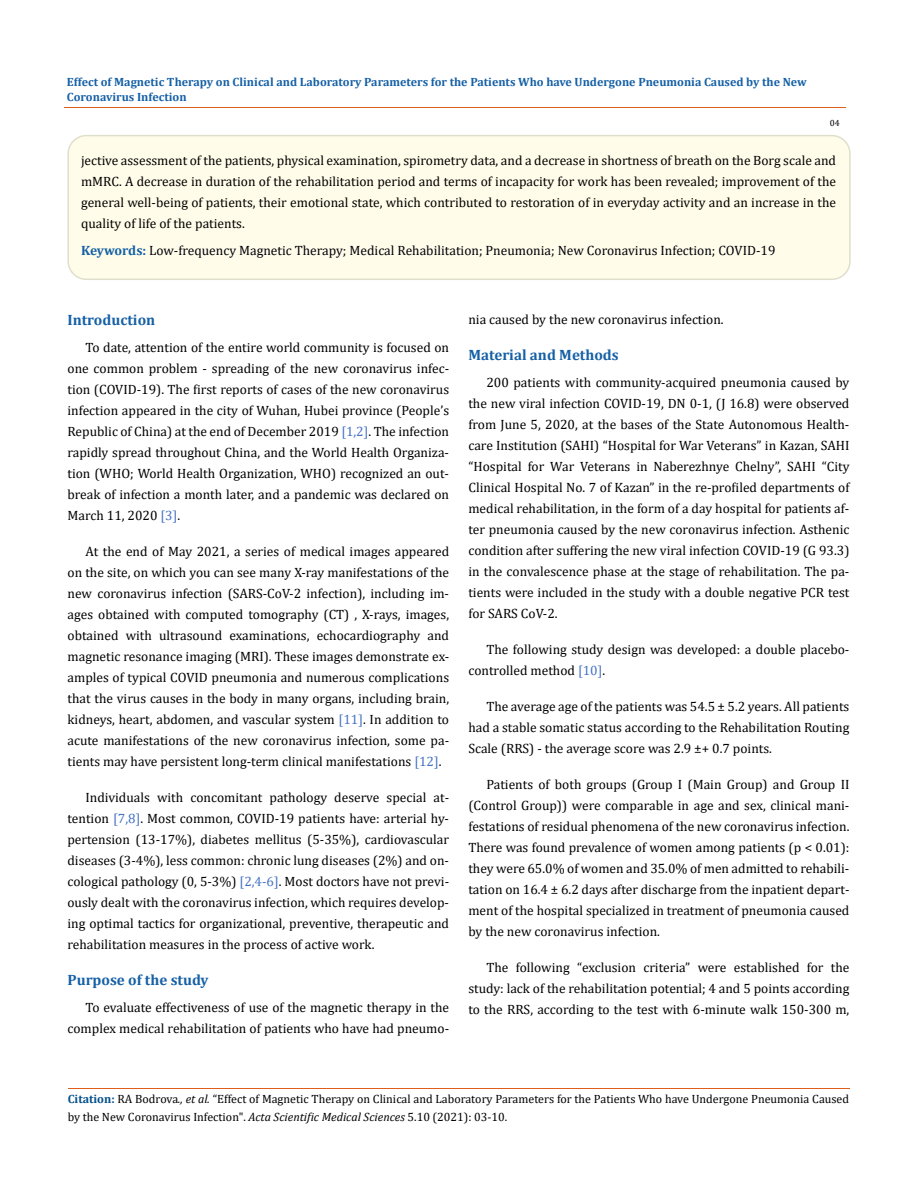
<style>
.page{position:relative;width:917px;height:1188px;background:#fff}
.page>*{position:absolute;margin:0;border:0;box-sizing:border-box;transform-origin:0 0}
.t1{font:700 15px "Cambria";color:#1560a6}
.t2{font:13.5px/21px "Cambria";color:#000;text-align:justify}
.t3{font:13.5px "Cambria";color:#00000a}
.t4{font:12px/18px "Cambria";color:#000}
.t5{font:700 12px/15px "Cambria";color:#1560a6}
.t6{font:9px "Cambria";color:#000}
.s1{font-weight:700;color:#1560a6}
.s2{color:#4472c4}
.s3{font-weight:700;color:#035089}
.s4{font-style:italic}
</style>
<div class="page">
<div style="left:68px;top:136px;width:781px;height:143px;background:#fffde9;border-radius:18px"></div>
<div style="left:67px;top:135px;width:783px;height:145px;border:2px solid #e0dfcd;border-radius:18px"></div>
<hr style="left:64px;top:108px;width:781px;height:1px;background:#e05d1a">
<hr style="left:68px;top:1088px;width:781px;height:1px;background:#e05d1a">
<p class="t5" style="left:67px;top:74px;width:741px">Effect of Magnetic Therapy on Clinical and Laboratory Parameters for the Patients Who have Undergone Pneumonia Caused by the New<br>Coronavirus Infection</p>
<p class="t6" style="left:829px;top:118px;width:11px">04</p>
<p class="t2" style="left:81px;top:150px;width:756px">jective assessment of the patients, physical examination, spirometry data, and a decrease in shortness of breath on the Borg scale and mMRC. A decrease in duration of the rehabilitation period and terms of incapacity for work has been revealed; improvement of the general well-being of patients, their emotional state, which contributed to restoration of in everyday activity and an increase in the quality of life of the patients.</p>
<p class="t3" style="left:81px;top:242px;width:696px"><span class="s1">Keywords:</span> Low-frequency Magnetic Therapy; Medical Rehabilitation; Pneumonia; New Coronavirus Infection; COVID-19</p>
<p class="t1" style="left:67px;top:310px;width:89px">Introduction</p>
<p class="t2" style="left:67px;top:337px;width:383px;text-indent:18px">To date, attention of the entire world community is focused on one common problem - spreading of the new coronavirus infec&shy;tion (COVID-19). The first reports of cases of the new coronavirus infection appeared in the city of Wuhan, Hubei province (People’s Republic of China) at the end of December 2019 <span class="s2">[1,2]</span>. The infection rapidly spread throughout China, and the World Health Organiza&shy;tion (WHO; World Health Organization, WHO) recognized an out&shy;break of infection a month later, and a pandemic was declared on March 11, 2020 <span class="s2">[3]</span>.</p>
<p class="t2" style="left:67px;top:541px;width:383px;text-indent:18px">At the end of May 2021, a series of medical images appeared on the site, on which you can see many X-ray manifestations of the new coronavirus infection (SARS-CoV-2 infection), including im&shy;ages obtained with computed tomography (CT) , X-rays, images, obtained with ultrasound examinations, echocardiography and magnetic resonance imaging (MRI). These images demonstrate ex&shy;amples of typical COVID pneumonia and numerous complications that the virus causes in the body in many organs, including brain, kidneys, heart, abdomen, and vascular system <span class="s2">[11]</span>. In addition to acute manifestations of the new coronavirus infection, some pa&shy;tients may have persistent long-term clinical manifestations <span class="s2">[12]</span>.</p>
<p class="t2" style="left:67px;top:787px;width:383px;text-indent:18px">Individuals with concomitant pathology deserve special at&shy;tention <span class="s2">[7,8]</span>. Most common, COVID-19 patients have: arterial hy&shy;pertension (13-17%), diabetes mellitus (5-35%), cardiovascular diseases (3-4%), less common: chronic lung diseases (2%) and on&shy;cological pathology (0, 5-3%) <span class="s2">[2,4-6]</span>. Most doctors have not previ&shy;ously dealt with the coronavirus infection, which requires develop&shy;ing optimal tactics for organizational, preventive, therapeutic and rehabilitation measures in the process of active work.</p>
<p class="t1" style="left:67px;top:970px;width:143px">Purpose of the study</p>
<p class="t2" style="left:67px;top:997px;width:383px;text-align:right">To evaluate effectiveness of use of the magnetic therapy in the complex medical rehabilitation of patients who have had pneumo-</p>
<p class="t2" style="left:468px;top:309px;width:257px">nia caused by the new coronavirus infection.</p>
<p class="t1" style="left:468px;top:344px;width:152px">Material and Methods</p>
<p class="t2" style="left:468px;top:372px;width:382px;text-indent:18px">200 patients with community-acquired pneumonia caused by the new viral infection COVID-19, DN 0-1, (J 16.8) were observed from June 5, 2020, at the bases of the State Autonomous Health&shy;care Institution (SAHI) “Hospital for War Veterans” in Kazan, SAHI “Hospital for War Veterans in Naberezhnye Chelny”, SAHI “City Clinical Hospital No. 7 of Kazan” in the re-profiled departments of medical rehabilitation, in the form of a day hospital for patients af&shy;ter pneumonia caused by the new coronavirus infection. Asthenic condition after suffering the new viral infection COVID-19 (G 93.3) in the convalescence phase at the stage of rehabilitation. The pa&shy;tients were included in the study with a double negative PCR test for SARS CoV-2.</p>
<p class="t2" style="left:468px;top:639px;width:382px;text-indent:18px">The following study design was developed: a double placebo&shy;controlled method <span class="s2">[10]</span>.</p>
<p class="t2" style="left:468px;top:696px;width:382px;text-indent:18px">The average age of the patients was 54.5 ± 5.2 years. All patients had a stable somatic status according to the Rehabilitation Routing Scale (RRS) - the average score was 2.9 ±+ 0.7 points.</p>
<p class="t2" style="left:468px;top:774px;width:382px;text-indent:18px">Patients of both groups (Group I (Main Group) and Group II (Control Group)) were comparable in age and sex, clinical mani&shy;festations of residual phenomena of the new coronavirus infection.<br>There was found prevalence of women among patients (p &lt; 0.01): they were 65.0% of women and 35.0% of men admitted to rehabili&shy;tation on 16.4 ± 6.2 days after discharge from the inpatient depart&shy;ment of the hospital specialized in treatment of pneumonia caused by the new coronavirus infection.</p>
<p class="t2" style="left:468px;top:957px;width:382px;text-indent:18px">The following “exclusion criteria” were established for the study: lack of the rehabilitation potential; 4 and 5 points according to the RRS, according to the test with 6-minute walk 150-300 m,</p>
<p class="t4" style="left:68px;top:1090px;width:783px"><span class="s3">Citation:</span> RA Bodrova<span class="s4">., et al.</span> “Effect of Magnetic Therapy on Clinical and Laboratory Parameters for the Patients Who have Undergone Pneumonia Caused by the New Coronavirus Infection". <span class="s4">Acta Scientific Medical Sciences</span> 5.10 (2021): 03-10.</p>
</div>
